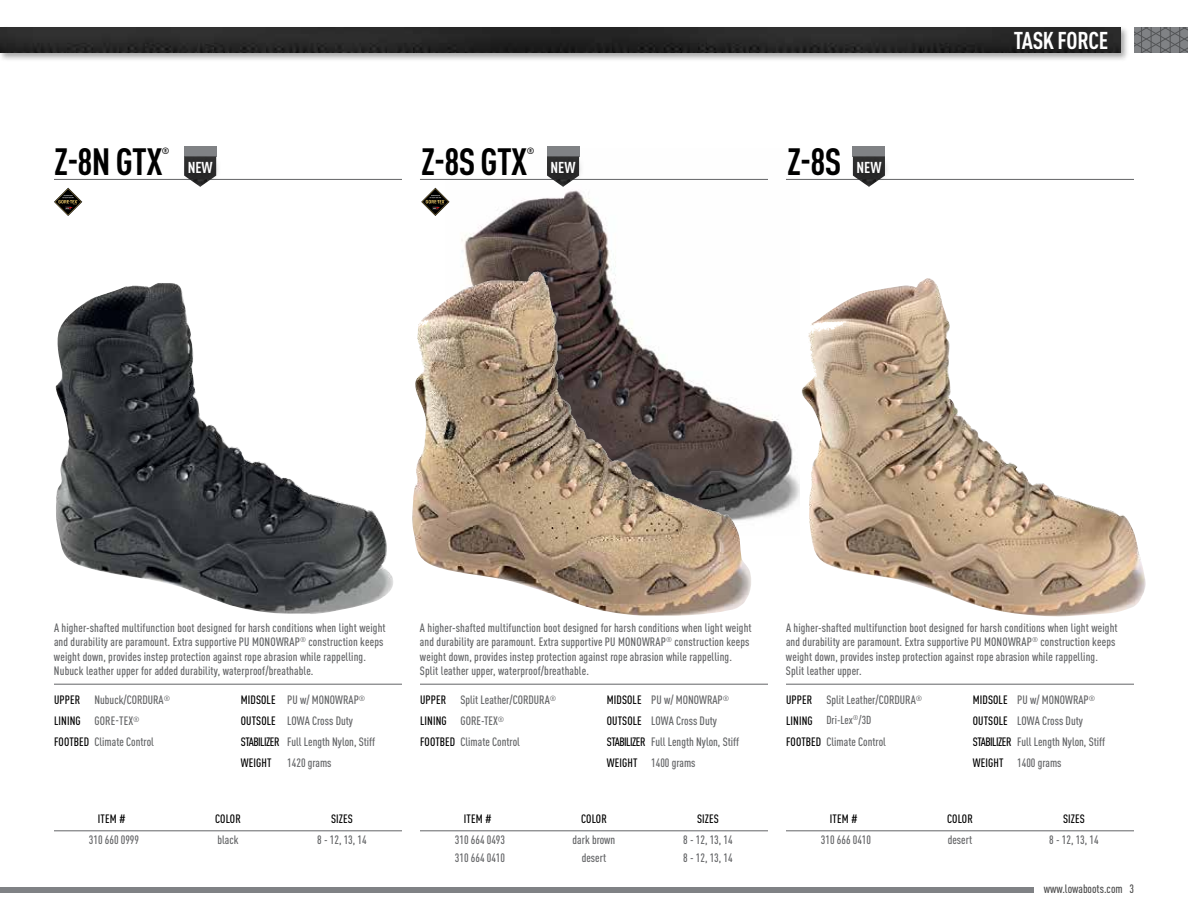
<style>
.page{position:relative;width:1188px;height:918px;background:#fff}
.page>*{position:absolute;margin:0;border:0;box-sizing:border-box;transform-origin:0 0}
.t1{font:700 condensed 37.5px "DIN Pro";color:#000}
.t2{font:700 condensed 24px "DIN Pro";color:#fff}
.t3{font:700 condensed 15.6px "DIN Pro";color:#fff}
.t4{font:500 condensed 12px/21px "DIN Pro";letter-spacing:.01em;color:#636466}
.t5{font:500 condensed 12px "DIN Pro";letter-spacing:.005em;color:#000}
.t6{font:500 condensed 11.55px "DIN Pro";color:#636466}
.t7{font:700 condensed 9px "DIN Pro";color:#000}
.s1{color:#000}
.s2{font-size:12px;color:#000}
</style>
<div class="page">
<svg style="left:1134px;top:27px;width:54px;height:25px"></svg>
<div style="left:0;top:26px;width:1130px;height:36px;background:#000;opacity:.35"></div>
<img style="left:10px;top:27px;width:1110px;height:25px">
<div style="left:0;top:27px;width:10px;height:34px;background:#000;opacity:.35"></div>
<svg style="left:0;top:27px;width:1px;height:25px"></svg>
<div style="left:0;top:887px;width:1034px;height:5px;background:#808285"></div>
<hr style="left:54px;top:684px;width:348px;height:1px;background:#636466">
<hr style="left:54px;top:831px;width:348px;height:1px;background:#636466">
<hr style="left:54px;top:179px;width:348px;height:1px;background:#636466">
<img style="left:56px;top:283px;width:337px;height:331px">
<img style="left:445px;top:148px;width:354px;height:371px">
<hr style="left:420px;top:684px;width:348px;height:1px;background:#636466">
<hr style="left:420px;top:831px;width:348px;height:1px;background:#636466">
<hr style="left:420px;top:179px;width:348px;height:1px;background:#636466">
<svg style="left:421px;top:188px;width:29px;height:28px"></svg>
<img style="left:412px;top:271px;width:340px;height:345px">
<hr style="left:786px;top:684px;width:348px;height:1px;background:#636466">
<hr style="left:786px;top:831px;width:348px;height:1px;background:#636466">
<hr style="left:786px;top:179px;width:348px;height:1px;background:#636466">
<svg style="left:54px;top:188px;width:28px;height:28px"></svg>
<img style="left:802px;top:278px;width:344px;height:339px">
<div style="left:184px;top:147px;width:32px;height:10px;background:#808285"></div>
<img style="left:195px;top:183px;width:11px;height:4px">
<div style="left:182px;top:156px;width:40px;height:27px;background:#000;opacity:.5"></div>
<div style="left:547px;top:147px;width:32px;height:10px;background:#808285"></div>
<img style="left:547px;top:183px;width:32px;height:4px">
<div style="left:545px;top:156px;width:40px;height:27px;background:#000;opacity:.5"></div>
<div style="left:853px;top:147px;width:32px;height:10px;background:#808285"></div>
<img style="left:863px;top:183px;width:12px;height:4px">
<div style="left:851px;top:156px;width:40px;height:27px;background:#000;opacity:.5"></div>
<h1 class="t1" style="left:54px;top:139px;width:110px">Z-8N GTX</h1>
<p class="t7" style="left:162px;top:146px;width:9px">®</p>
<h1 class="t1" style="left:421px;top:139px;width:108px">Z-8S GTX</h1>
<p class="t7" style="left:527px;top:146px;width:9px">®</p>
<h1 class="t1" style="left:787px;top:139px;width:56px">Z-8S</h1>
<h3 class="t3" style="left:188px;top:158px;width:27px">NEW</h3>
<h3 class="t3" style="left:551px;top:158px;width:27px">NEW</h3>
<h3 class="t3" style="left:856px;top:158px;width:27px">NEW</h3>
<h2 class="t2" style="left:1014px;top:26px;width:11px">TASK</h2>
<h2 class="t2" style="left:1058px;top:26px;width:11px">FORCE</h2>
<p class="t4" style="left:54px;top:621px;width:333px;line-height:14.2px">A higher-shafted multifunction boot designed for harsh conditions when light weight and durability are paramount. Extra supportive PU MONOWRAP <sup>®</sup> construction keeps weight down, provides instep protection against rope abrasion while rappelling.<br>Nubuck leather upper for added durability, waterproof/breathable.</p>
<p class="t4" style="left:54px;top:689px;width:118px"><span class="s1">upper</span> Nubuck/CORDURA<sup>®<br></sup><span class="s1">Lining</span> Gore-Tex<sup>® </sup><span class="s1">footbed</span> Climate Control</p>
<p class="t5" style="left:241px;top:692px;width:13px">midsole</p>
<p class="t4" style="left:287px;top:689px;width:80px">PU w/ MONOWRAP <sup>®</sup></p>
<p class="t4" style="left:241px;top:710px;width:136px;text-indent:46px">LOWA Cross Duty <span class="s1">stabilizer</span> Full Length Nylon, Stiff <span class="s1">weight</span></p>
<p class="t5" style="left:241px;top:713px;width:17px">outsole</p>
<p class="t4" style="left:287px;top:752px;width:46px">1420 grams</p>
<p class="t5" style="left:98px;top:812px;width:29px">Item #</p>
<p class="t5" style="left:215px;top:812px;width:27px">Color</p>
<p class="t5" style="left:331px;top:812px;width:18px">sizes</p>
<p class="t4" style="left:89px;top:829px;width:52px">310 660 0999</p>
<p class="t4" style="left:218px;top:829px;width:22px">black</p>
<p class="t4" style="left:317px;top:829px;width:51px">8 - 12, 13, 14</p>
<p class="t4" style="left:420px;top:621px;width:333px;line-height:14.2px">A higher-shafted multifunction boot designed for harsh conditions when light weight and durability are paramount. Extra supportive PU MONOWRAP <sup>®</sup> construction keeps weight down, provides instep protection against rope abrasion while rappelling.<br>Split leather upper, waterproof/breathable.</p>
<p class="t4" style="left:420px;top:689px;width:138px"><span class="s1">upper</span> Split Leather/CORDURA<sup>®<br></sup><span class="s1">Lining</span> GORE-TEX<sup>®<br></sup><span class="s1">footbed</span> Climate Control</p>
<p class="t5" style="left:607px;top:692px;width:13px">midsole</p>
<p class="t4" style="left:651px;top:689px;width:80px">PU w/ MONOWRAP <sup>®</sup></p>
<p class="t4" style="left:607px;top:710px;width:134px;text-indent:44px">LOWA Cross Duty <span class="s1">stabilizer</span> Full Length Nylon, Stiff <span class="s1">weight</span></p>
<p class="t5" style="left:607px;top:713px;width:17px">outsole</p>
<p class="t4" style="left:651px;top:752px;width:46px">1400 grams</p>
<p class="t5" style="left:464px;top:812px;width:29px">Item #</p>
<p class="t5" style="left:581px;top:812px;width:27px">Color</p>
<p class="t5" style="left:697px;top:812px;width:18px">sizes</p>
<p class="t4" style="left:455px;top:829px;width:52px">310 664 0493</p>
<p class="t4" style="left:573px;top:829px;width:44px">dark brown</p>
<p class="t4" style="left:683px;top:829px;width:51px">8 - 12, 13, 14</p>
<p class="t4" style="left:455px;top:847px;width:52px">310 664 0410</p>
<p class="t4" style="left:582px;top:847px;width:26px">desert</p>
<p class="t4" style="left:683px;top:847px;width:51px">8 - 12, 13, 14</p>
<p class="t4" style="left:786px;top:621px;width:333px;line-height:14.2px">A higher-shafted multifunction boot designed for harsh conditions when light weight and durability are paramount. Extra supportive PU MONOWRAP <sup>®</sup> construction keeps weight down, provides instep protection against rope abrasion while rappelling.<br>Split leather upper.</p>
<p class="t4" style="left:786px;top:689px;width:138px"><span class="s1">upper</span> Split Leather/CORDURA<sup>®</sup></p>
<p class="t6" style="left:786px;top:713px;width:87px"><span class="s2">Lining</span> Dri-Lex<sup>®</sup>/3D</p>
<p class="t4" style="left:786px;top:731px;width:101px"><span class="s1">footbed</span> Climate Control</p>
<p class="t5" style="left:973px;top:692px;width:13px">midsole</p>
<p class="t4" style="left:1017px;top:689px;width:80px">PU w/ MONOWRAP <sup>®</sup></p>
<p class="t5" style="left:973px;top:713px;width:17px">outsole</p>
<p class="t4" style="left:973px;top:710px;width:134px;text-indent:44px">LOWA Cross Duty <span class="s1">stabilizer</span> Full Length Nylon, Stiff <span class="s1">weight</span></p>
<p class="t4" style="left:1017px;top:752px;width:46px">1400 grams</p>
<p class="t5" style="left:830px;top:812px;width:29px">Item #</p>
<p class="t5" style="left:947px;top:812px;width:27px">Color</p>
<p class="t5" style="left:1063px;top:812px;width:18px">sizes</p>
<p class="t4" style="left:821px;top:829px;width:52px">310 666 0410</p>
<p class="t4" style="left:948px;top:829px;width:26px">desert</p>
<p class="t4" style="left:1049px;top:829px;width:51px">8 - 12, 13, 14</p>
<p class="t5" style="left:1044px;top:881px;width:92px">www.lowaboots.com 3</p>
</div>
